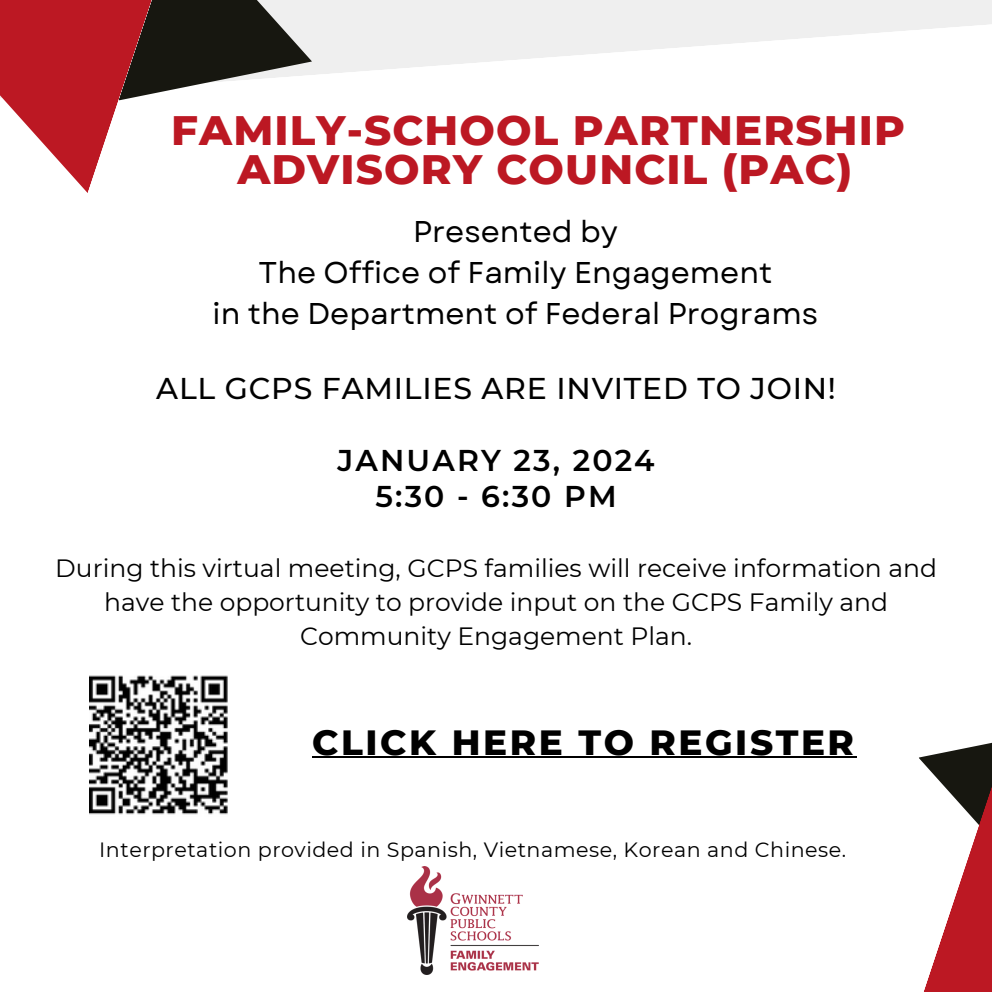
<style>
.page{position:relative;width:992px;height:992px;background:#fff}
.page>*{position:absolute;margin:0;border:0;box-sizing:border-box;transform-origin:0 0}
.t1{font:800 42px/39.5px "Montserrat";letter-spacing:.025em;color:#bc1823;text-align:center}
.t2{font:800 35.75px "Montserrat";letter-spacing:.07em;color:#000}
.t3{font:30px/41.2px "Garet";color:#000;text-align:center}
.t4{font:500 30px "Montserrat";letter-spacing:.025em;color:#000}
.t5{font:600 30px/35.8px "Montserrat";letter-spacing:.07em;color:#000;text-align:center}
.t6{font:25px/33.8px "Montserrat";color:#000;text-align:center}
.t7{font:20.75px "Montserrat";letter-spacing:.025em;color:#000}
</style>
<div class="page">
<svg style="left:312px;top:0;width:680px;height:75px;fill:#efefef"></svg>
<svg style="left:0;top:0;width:312px;height:193px"></svg>
<svg style="left:919px;top:742px;width:73px;height:250px"></svg>
<img style="left:407px;top:866px;width:132px;height:109px">
<img style="left:90px;top:675px;width:138px;height:140px">
<hr style="left:312px;top:756px;width:545px;height:2px;background:#000">
<p class="t1" style="left:171px;top:110px;width:735px">FAMILY-SCHOOL PARTNERSHIP<br>ADVISORY COUNCIL (PAC)</p>
<p class="t3" style="left:213px;top:211px;width:607px">Presented by<br>The Office of Family Engagement<br>in the Department of Federal Programs</p>
<p class="t4" style="left:156px;top:370px;width:681px">ALL GCPS FAMILIES ARE INVITED TO JOIN!</p>
<p class="t5" style="left:337px;top:442px;width:319px">JANUARY 23, 2024<br>5:30 - 6:30 PM</p>
<p class="t6" style="left:55px;top:551px;width:883px">During this virtual meeting, GCPS families will receive information and have the opportunity to provide input on the GCPS Family and<br>Community Engagement Plan.</p>
<p class="t2" style="left:312px;top:720px;width:543px">CLICK HERE TO REGISTER</p>
<p class="t7" style="left:99px;top:836px;width:748px">Interpretation provided in Spanish, Vietnamese, Korean and Chinese.</p>
</div>
